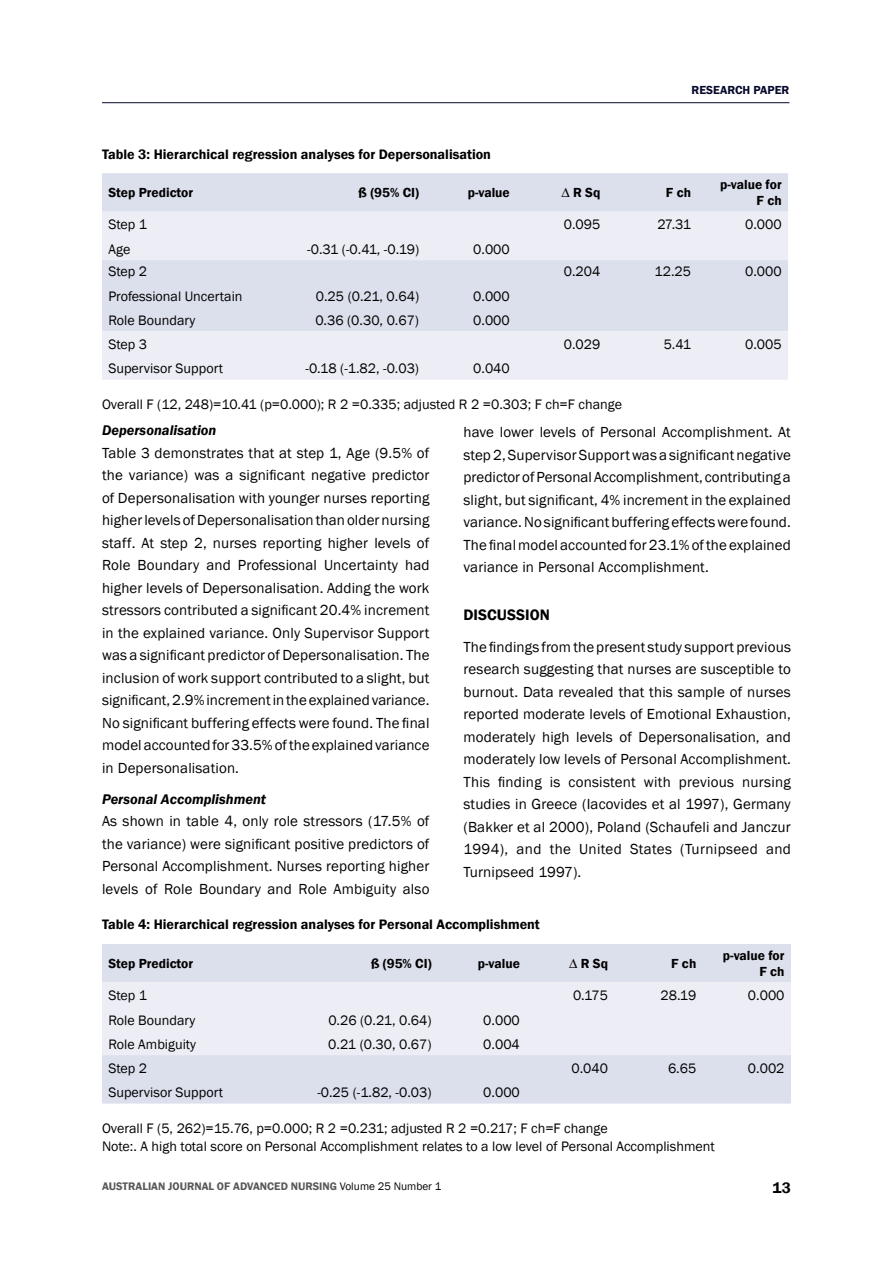
<style>
.page{position:relative;width:893px;height:1263px;background:#fff}
.page>*{position:absolute;margin:0;border:0;box-sizing:border-box;transform-origin:0 0}
.t1{font:600 15.6px "Franklin Gothic";color:#000}
.t2{font:15px/22.5px "Franklin Gothic";letter-spacing:.01em;color:#000;text-align:justify}
.t3{font:italic 600 14.4px "Franklin Gothic";color:#000}
.t4{font:14.1px/18px "Franklin Gothic";color:#000}
.t5{font:600 14.1px "Franklin Gothic";color:#000}
.t6{font:600 13.5px/16.2px "Franklin Gothic";color:#000;text-align:right}
.t7{font:600 12px "Franklin Gothic";color:#070a2d}
.t8{font:600 11.25px "Franklin Gothic";color:#58585a}
.s1{font-weight:400;color:#000}
</style>
<div class="page">
<div style="left:102px;top:173px;width:686px;height:39px;background:#dcdfec"></div>
<svg style="left:102px;top:212px;width:686px;height:168px;fill:#edeef5"></svg>
<div style="left:102px;top:944px;width:689px;height:159px;background:#dcdfec"></div>
<div style="left:102px;top:982px;width:689px;height:73px;background:#edeef5"></div>
<hr style="left:102px;top:102px;width:687px;height:1px;background:#070a2d">
<p class="t7" style="left:691px;top:83px;width:99px">RESEARCH PAPER</p>
<p class="t5" style="left:102px;top:145px;width:390px">Table 3: Hierarchical regression analyses for Depersonalisation</p>
<p class="t6" style="left:108px;top:185px;width:86px">Step Predictor</p>
<p class="t6" style="left:359px;top:185px;width:62px">ß (95% CI)</p>
<p class="t6" style="left:468px;top:185px;width:44px">p‑value</p>
<p class="t6" style="left:561px;top:185px;width:41px">∆ R Sq</p>
<p class="t6" style="left:666px;top:185px;width:27px">F ch</p>
<p class="t6" style="left:720px;top:177px;width:63px">p‑value for<br>F ch</p>
<p class="t4" style="left:108px;top:216px;width:40px">Step 1</p>
<p class="t4" style="left:564px;top:216px;width:38px">0.095</p>
<p class="t4" style="left:657px;top:216px;width:35px">27.31</p>
<p class="t4" style="left:745px;top:216px;width:38px">0.000</p>
<p class="t4" style="left:108px;top:240px;width:23px">Age</p>
<p class="t4" style="left:307px;top:240px;width:113px">‑0.31 (‑0.41, ‑0.19)</p>
<p class="t4" style="left:473px;top:240px;width:38px">0.000</p>
<p class="t4" style="left:108px;top:263px;width:40px">Step 2</p>
<p class="t4" style="left:564px;top:263px;width:38px">0.204</p>
<p class="t4" style="left:654px;top:263px;width:38px">12.25</p>
<p class="t4" style="left:745px;top:263px;width:38px">0.000</p>
<p class="t4" style="left:108px;top:287px;width:136px">Professional Uncertain</p>
<p class="t4" style="left:316px;top:287px;width:105px">0.25 (0.21, 0.64)</p>
<p class="t4" style="left:473px;top:287px;width:38px">0.000</p>
<p class="t4" style="left:108px;top:311px;width:88px">Role Boundary</p>
<p class="t4" style="left:315px;top:311px;width:105px">0.36 (0.30, 0.67)</p>
<p class="t4" style="left:473px;top:311px;width:38px">0.000</p>
<p class="t4" style="left:108px;top:336px;width:40px">Step 3</p>
<p class="t4" style="left:564px;top:336px;width:38px">0.029</p>
<p class="t4" style="left:664px;top:336px;width:29px">5.41</p>
<p class="t4" style="left:745px;top:336px;width:38px">0.005</p>
<p class="t4" style="left:108px;top:360px;width:116px">Supervisor Support</p>
<p class="t4" style="left:305px;top:360px;width:115px">‑0.18 (‑1.82, ‑0.03)</p>
<p class="t4" style="left:473px;top:360px;width:38px">0.040</p>
<p class="t4" style="left:102px;top:395px;width:522px">Overall F (12, 248)=10.41 (p=0.000); R 2 =0.335; adjusted R 2 =0.303; F ch=F change</p>
<p class="t3" style="left:102px;top:421px;width:116px">Depersonalisation</p>
<p class="t2" style="left:102px;top:442px;width:329px">Table 3 demonstrates that at step 1, Age (9.5% of the variance) was a significant negative predictor of Depersonalisation with younger nurses reporting higher levels of Depersonalisation than older nursing staff. At step 2, nurses reporting higher levels of Role Boundary and Professional Uncertainty had higher levels of Depersonalisation. Adding the work stressors contributed a significant 20.4% increment in the explained variance. Only Supervisor Support was a significant predictor ofDepersonalisation. The inclusion of work support contributed to a slight, but significant,2.9%incrementintheexplainedvariance.<br>No significant buffering effects were found. The final model accounted for 33.5% of the explained variance in Depersonalisation.</p>
<p class="t3" style="left:102px;top:790px;width:166px">Personal Accomplishment</p>
<p class="t2" style="left:102px;top:810px;width:329px">As shown in table 4, only role stressors (17.5% of the variance) were significant positive predictors of Personal Accomplishment. Nurses reporting higher levels of Role Boundary and Role Ambiguity also</p>
<p class="t2" style="left:463px;top:421px;width:329px">have lower levels of Personal Accomplishment. At step2,SupervisorSupportwas a significant negative predictor of Personal Accomplishment, contributing a slight, but significant, 4% increment in the explained variance.No significant buffering effectswere found.<br>The final model accounted for23.1%ofthe explained variance in Personal Accomplishment.</p>
<p class="t1" style="left:463px;top:606px;width:88px">DISCUSSION</p>
<p class="t2" style="left:463px;top:635px;width:329px">The findings from the present study support previous research suggesting that nurses are susceptible to burnout. Data revealed that this sample of nurses reported moderate levels of Emotional Exhaustion, moderately high levels of Depersonalisation, and moderately low levels of Personal Accomplishment.<br>This finding is consistent with previous nursing studies in Greece (Iacovides et al 1997), Germany (Bakker et al 2000), Poland (Schaufeli and Janczur 1994), and the United States (Turnipseed and Turnipseed 1997).</p>
<p class="t5" style="left:102px;top:916px;width:439px">Table 4: Hierarchical regression analyses for Personal Accomplishment</p>
<p class="t6" style="left:108px;top:955px;width:86px">Step Predictor</p>
<p class="t6" style="left:371px;top:955px;width:62px">ß (95% CI)</p>
<p class="t6" style="left:478px;top:955px;width:44px">p‑value</p>
<p class="t6" style="left:569px;top:955px;width:41px">∆ R Sq</p>
<p class="t6" style="left:671px;top:955px;width:27px">F ch</p>
<p class="t6" style="left:723px;top:947px;width:63px">p‑value for<br>F ch</p>
<p class="t4" style="left:108px;top:987px;width:40px">Step 1</p>
<p class="t4" style="left:573px;top:987px;width:37px">0.175</p>
<p class="t4" style="left:660px;top:987px;width:37px">28.19</p>
<p class="t4" style="left:748px;top:987px;width:38px">0.000</p>
<p class="t4" style="left:108px;top:1011px;width:88px">Role Boundary</p>
<p class="t4" style="left:328px;top:1011px;width:105px">0.26 (0.21, 0.64)</p>
<p class="t4" style="left:483px;top:1011px;width:38px">0.000</p>
<p class="t4" style="left:108px;top:1035px;width:89px">Role Ambiguity</p>
<p class="t4" style="left:328px;top:1035px;width:105px">0.21 (0.30, 0.67)</p>
<p class="t4" style="left:483px;top:1035px;width:38px">0.004</p>
<p class="t4" style="left:108px;top:1059px;width:40px">Step 2</p>
<p class="t4" style="left:571px;top:1059px;width:38px">0.040</p>
<p class="t4" style="left:668px;top:1059px;width:30px">6.65</p>
<p class="t4" style="left:748px;top:1059px;width:38px">0.002</p>
<p class="t4" style="left:108px;top:1084px;width:116px">Supervisor Support</p>
<p class="t4" style="left:317px;top:1084px;width:116px">‑0.25 (‑1.82, ‑0.03)</p>
<p class="t4" style="left:483px;top:1084px;width:38px">0.000</p>
<p class="t4" style="left:102px;top:1119px;width:614px">Overall F (5, 262)=15.76, p=0.000; R 2 =0.231; adjusted R 2 =0.217; F ch=F change<br>Note:. A high total score on Personal Accomplishment relates to a low level of Personal Accomplishment</p>
<p class="t8" style="left:102px;top:1179px;width:341px">AUSTRALIAN JOURNAL OF ADVANCED NURSING <span class="s1">Volume 25 Number 1</span></p>
<p class="t1" style="left:772px;top:1178px;width:10px">13</p>
</div>
